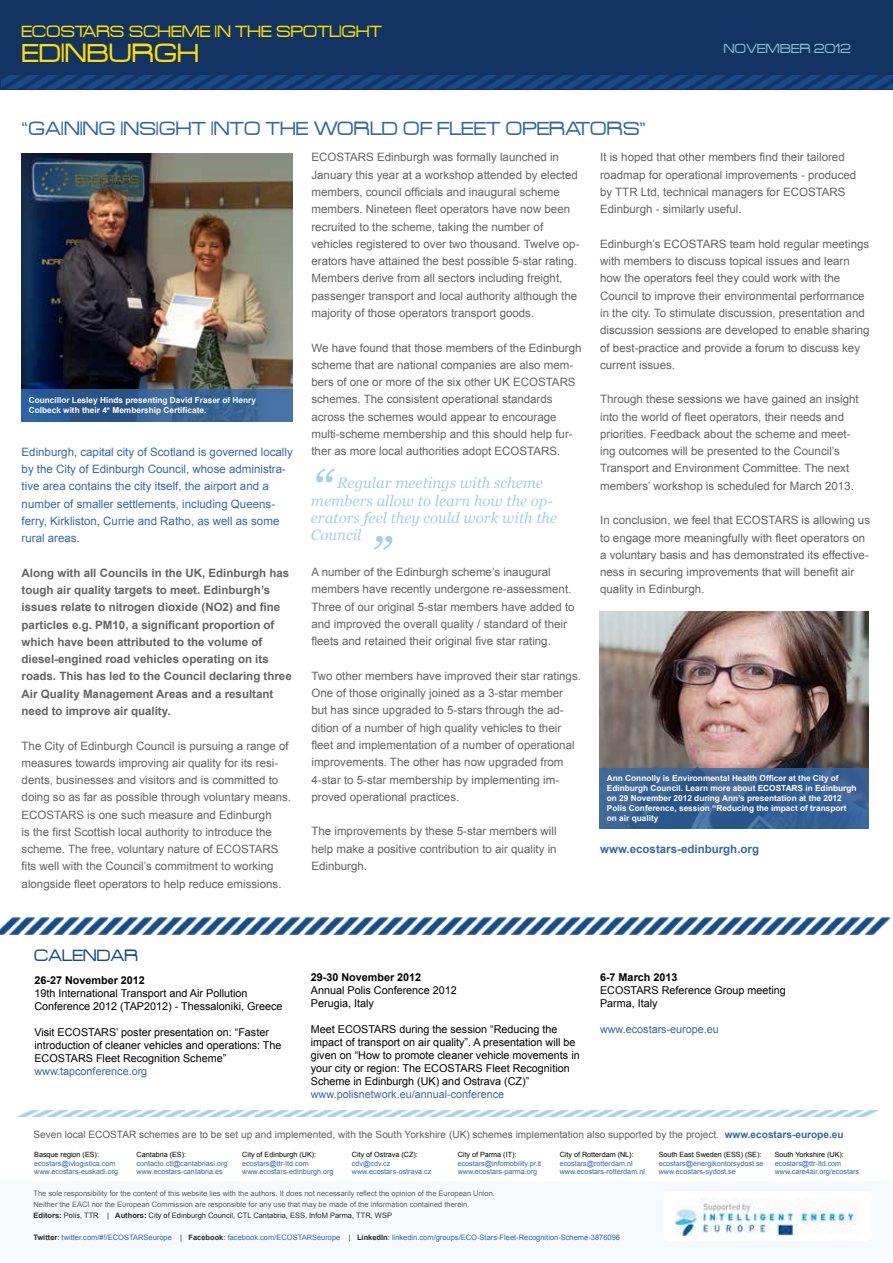
<style>
.page{position:relative;width:893px;height:1263px;background:#fff}
.page>*{position:absolute;margin:0;border:0;box-sizing:border-box;transform-origin:0 0}
.t1{font:italic 52.2px "Georgia";color:#a4d0ec}
.t2{font:28.8px "Acens";color:#ffde00}
.t3{font:21px "Acens";color:#3569a3}
.t4{font:18px "Acens";color:#ffde00}
.t5{font:18px "Acens";color:#184c88}
.t6{font:italic 15px/17.2px "Georgia";color:#a4d0ec}
.t7{font:14.4px "Acens";color:#8db8d7}
.t8{font:11.55px/17.2px "Arial";color:#636363}
.t9{font:700 11.55px/17.2px "Arial";color:#636363}
.t10{font:11.55px/17.2px "Arial";color:#3569a3}
.t11{font:700 11.55px "Arial";color:#3569a3}
.t12{font:10.8px/12.9px "Arial";color:#000}
.t13{font:10.8px "Arial";color:#3569a3}
.t14{font:700 10.8px "Arial";color:#000}
.t15{font:10.05px "Arial";color:#5f5f5f}
.t16{font:700 8.25px/10.1px "Arial";color:#fff}
.t17{font:7.5px/10.8px "Arial";color:#5f5f5f}
.t18{font:7.5px "Arial";color:#3569a3}
.t19{font:7.2px/8.7px "Arial";color:#3569a3}
.t20{font:7.2px "Arial";color:#000}
.s1{font-weight:700;color:#3569a3}
.s2{font-weight:700;color:#2a2a2a}
.s3{color:#2a2a2a}
</style>
<div class="page">
<img style="left:22px;top:153px;width:271px;height:236px">
<div style="left:0;top:0;width:893px;height:89px;background:#133362"></div>
<img style="left:1px;top:75px;width:892px;height:14px">
<img style="left:0;top:917px;width:891px;height:17px">
<svg style="left:22px;top:389px;width:271px;height:32px;background:#336095"></svg>
<div style="left:0;top:1181px;width:893px;height:82px;background:#f6fafd"></div>
<img style="left:18px;top:1110px;width:859px;height:6px">
<div style="left:663px;top:1191px;width:208px;height:50px;background:#fff;border-radius:5px"></div>
<img style="left:675px;top:1199px;width:181px;height:36px">
<img style="left:599px;top:612px;width:269px;height:156px">
<svg style="left:599px;top:768px;width:269px;height:60px;background:#366095"></svg>
<h3 class="t4" style="left:21px;top:22px;width:14px">ECOSTARS</h3>
<h3 class="t4" style="left:129px;top:22px;width:255px">SCHEME IN THE SPOTLIGHT</h3>
<h2 class="t2" style="left:21px;top:39px;width:17px">EDIN</h2>
<h2 class="t2" style="left:87px;top:39px;width:45px">BURGH</h2>
<p class="t7" style="left:724px;top:41px;width:128px">NOVEMBER 2012</p>
<h3 class="t3" style="left:22px;top:117px;width:625px">“GAINING INSIGHT INTO THE WORLD OF FLEET OPERATORS”</h3>
<p class="t16" style="left:29px;top:396px;width:229px">Councillor Lesley Hinds presenting David Fraser of Henry<br>Colbeck with their 4* Membership Certificate.</p>
<p class="t10" style="left:22px;top:443px;width:273px">Edinburgh, capital city of Scotland is governed locally by the City of Edinburgh Council, whose administra&shy;tive area contains the city itself, the airport and a number of smaller settlements, including Queens&shy;ferry, Kirkliston, Currie and Ratho, as well as some rural areas.</p>
<p class="t9" style="left:22px;top:564px;width:272px">Along with all Councils in the UK, Edinburgh has tough air quality targets to meet. Edinburgh’s issues relate to nitrogen dioxide (NO2) and fine particles e.g. PM10, a significant proportion of which have been attributed to the volume of diesel-engined road vehicles operating on its roads. This has led to the Council declaring three Air Quality Management Areas and a resultant need to improve air quality.</p>
<p class="t8" style="left:22px;top:737px;width:271px">The City of Edinburgh Council is pursuing a range of measures towards improving air quality for its resi&shy;dents, businesses and visitors and is committed to doing so as far as possible through voluntary means.<br>ECOSTARS is one such measure and Edinburgh<br>is the first Scottish local authority to introduce the scheme. The free, voluntary nature of ECOSTARS fits well with the Council’s commitment to working alongside fleet operators to help reduce emissions.</p>
<p class="t8" style="left:311px;top:149px;width:270px">ECOSTARS Edinburgh was formally launched in January this year at a workshop attended by elected members, council officials and inaugural scheme members. Nineteen fleet operators have now been recruited to the scheme, taking the number of vehicles registered to over two thousand. Twelve op&shy;erators have attained the best possible 5-star rating.<br>Members derive from all sectors including freight, passenger transport and local authority although the majority of those operators transport goods.</p>
<p class="t8" style="left:311px;top:339px;width:272px">We have found that those members of the Edinburgh scheme that are national companies are also mem&shy;bers of one or more of the six other UK ECOSTARS schemes. The consistent operational standards across the schemes would appear to encourage multi-scheme membership and this should help fur&shy;ther as more local authorities adopt ECOSTARS.</p>
<h1 class="t1" style="left:311px;top:456px;width:22px">“</h1>
<p class="t6" style="left:311px;top:475px;width:248px;text-indent:26px">Regular meetings with scheme members allow to learn how the op&shy;erators feel they could work with the<br>Council</p>
<h1 class="t1" style="left:369px;top:524px;width:22px">”</h1>
<p class="t8" style="left:311px;top:564px;width:265px">A number of the Edinburgh scheme’s inaugural members have recently undergone re-assessment.<br>Three of our original 5-star members have added to and improved the overall quality / standard of their fleets and retained their original five star rating.</p>
<p class="t8" style="left:311px;top:667px;width:271px">Two other members have improved their star ratings.<br>One of those originally joined as a 3-star member but has since upgraded to 5-stars through the ad&shy;dition of a number of high quality vehicles to their fleet and implementation of a number of operational improvements. The other has now upgraded from 4-star to 5-star membership by implementing im&shy;proved operational practices.</p>
<p class="t8" style="left:311px;top:823px;width:247px;text-align:justify">The improvements by these 5-star members will help make a positive contribution to air quality in Edinburgh.</p>
<p class="t8" style="left:600px;top:149px;width:258px">It is hoped that other members find their tailored roadmap for operational improvements - produced by TTR Ltd, technical managers for ECOSTARS Edinburgh - similarly useful.</p>
<p class="t8" style="left:600px;top:235px;width:271px">Edinburgh’s ECOSTARS team hold regular meetings with members to discuss topical issues and learn how the operators feel they could work with the Council to improve their environmental performance in the city. To stimulate discussion, presentation and discussion sessions are developed to enable sharing of best-practice and provide a forum to discuss key current issues.</p>
<p class="t8" style="left:600px;top:391px;width:260px">Through these sessions we have gained an insight into the world of fleet operators, their needs and priorities. Feedback about the scheme and meet&shy;ing outcomes will be presented to the Council’s Transport and Environment Committee. The next members’ workshop is scheduled for March 2013.</p>
<p class="t8" style="left:600px;top:512px;width:271px">In conclusion, we feel that ECOSTARS is allowing us to engage more meaningfully with fleet operators on a voluntary basis and has demonstrated its effective&shy;ness in securing improvements that will benefit air quality in Edinburgh.</p>
<p class="t16" style="left:607px;top:773px;width:251px">Ann Connolly is Environmental Health Officer at the City of Edinburgh Council. Learn more about ECOSTARS in Edinburgh on 29 November 2012 during Ann’s presentation at the 2012<br>Polis Conference, session “Reducing the impact of transport on air quality</p>
<p class="t11" style="left:600px;top:841px;width:160px">www.ecostars-edinburgh.org</p>
<h3 class="t5" style="left:34px;top:946px;width:106px">CALENDAR</h3>
<p class="t14" style="left:34px;top:973px;width:112px">26-27 November 2012</p>
<p class="t12" style="left:34px;top:987px;width:250px">19th International Transport and Air Pollution<br>Conference 2012 (TAP2012) - Thessaloniki, Greece</p>
<p class="t12" style="left:34px;top:1026px;width:249px">Visit ECOSTARS’ poster presentation on: “Faster introduction of cleaner vehicles and operations: The<br>ECOSTARS Fleet Recognition Scheme”</p>
<p class="t13" style="left:34px;top:1064px;width:114px">www.tapconference.org</p>
<p class="t14" style="left:311px;top:970px;width:112px">29-30 November 2012</p>
<p class="t12" style="left:311px;top:984px;width:147px">Annual Polis Conference 2012<br>Perugia, Italy</p>
<p class="t12" style="left:311px;top:1023px;width:270px">Meet ECOSTARS during the session “Reducing the impact of transport on air quality”. A presentation will be given on “How to promote cleaner vehicle movements in your city or region: The ECOSTARS Fleet Recognition Scheme in Edinburgh (UK) and Ostrava (CZ)”</p>
<p class="t13" style="left:311px;top:1087px;width:195px">www.polisnetwork.eu/annual-conference</p>
<p class="t14" style="left:600px;top:970px;width:79px">6-7 March 2013</p>
<p class="t12" style="left:600px;top:984px;width:187px">ECOSTARS Reference Group meeting<br>Parma, Italy</p>
<p class="t13" style="left:600px;top:1022px;width:120px">www.ecostars-europe.eu</p>
<p class="t15" style="left:33px;top:1127px;width:812px">Seven local ECOSTAR schemes are to be set up and implemented, with the South Yorkshire (UK) schemes implementation also supported by the project. <span class="s1">www.ecostars-europe.eu</span></p>
<p class="t20" style="left:34px;top:1150px;width:66px">Basque region (ES):</p>
<p class="t19" style="left:34px;top:1159px;width:86px">ecostars@ivlogistica.com www.ecostars-euskadi.org</p>
<p class="t20" style="left:352px;top:1150px;width:68px">City of Ostrava (CZ):</p>
<p class="t19" style="left:352px;top:1159px;width:81px">cdv@cdv.cz www.ecostars-ostrava.cz</p>
<p class="t20" style="left:137px;top:1150px;width:51px">Cantabria (ES):</p>
<p class="t19" style="left:137px;top:1159px;width:92px">contacto.ctl@cantabriasi.org www.ecostars-cantabria.es</p>
<p class="t20" style="left:242px;top:1150px;width:76px">City of Edinburgh (UK):</p>
<p class="t19" style="left:242px;top:1159px;width:93px">ecostars@ttr-ltd.com www.ecostars-edinburgh.org</p>
<p class="t20" style="left:458px;top:1150px;width:60px">City of Parma (IT):</p>
<p class="t19" style="left:458px;top:1159px;width:85px">ecostars@infomobility.pr.it www.ecostars-parma.org</p>
<p class="t20" style="left:560px;top:1150px;width:76px">City of Rotterdam (NL):</p>
<p class="t19" style="left:560px;top:1159px;width:87px">ecostars@rotterdam.nl www.ecostars-rotterdam.nl</p>
<p class="t20" style="left:659px;top:1150px;width:104px">South East Sweden (ESS) (SE):</p>
<p class="t19" style="left:659px;top:1159px;width:106px">ecostars@energikontorsydost.se www.ecostars-sydost.se</p>
<p class="t20" style="left:775px;top:1150px;width:71px">South Yorkshire (UK):</p>
<p class="t19" style="left:775px;top:1159px;width:86px">ecostars@ttr-ltd.com www.care4air.org/ecostars</p>
<p class="t17" style="left:33px;top:1188px;width:463px">The sole responsibility for the content of this website lies with the authors. It does not necessarily reflect the opinion of the European Union.<br>Neither the EACI nor the European Commission are responsible for any use that may be made of the information contained therein.<br><span class="s2">Editors:</span> <span class="s3">Polis, TTR |</span> <span class="s2">Authors:</span> <span class="s3">City of Edinburgh Council, CTL Cantabria, ESS, InfoM Parma, TTR, WSP</span></p>
<p class="t18" style="left:33px;top:1232px;width:588px"><span class="s2">Twitter</span><span class="s3">:</span> twitter.com/#!/ECOSTARSeurope <span class="s3">|</span> <span class="s2">Facebook</span><span class="s3">:</span> facebook.com/ECOSTARSeurope <span class="s3">|</span> <span class="s2">LinkedIn</span><span class="s3">:</span> linkedin.com/groups/ECO-Stars-Fleet-Recognition-Scheme-3876096</p>
</div>
